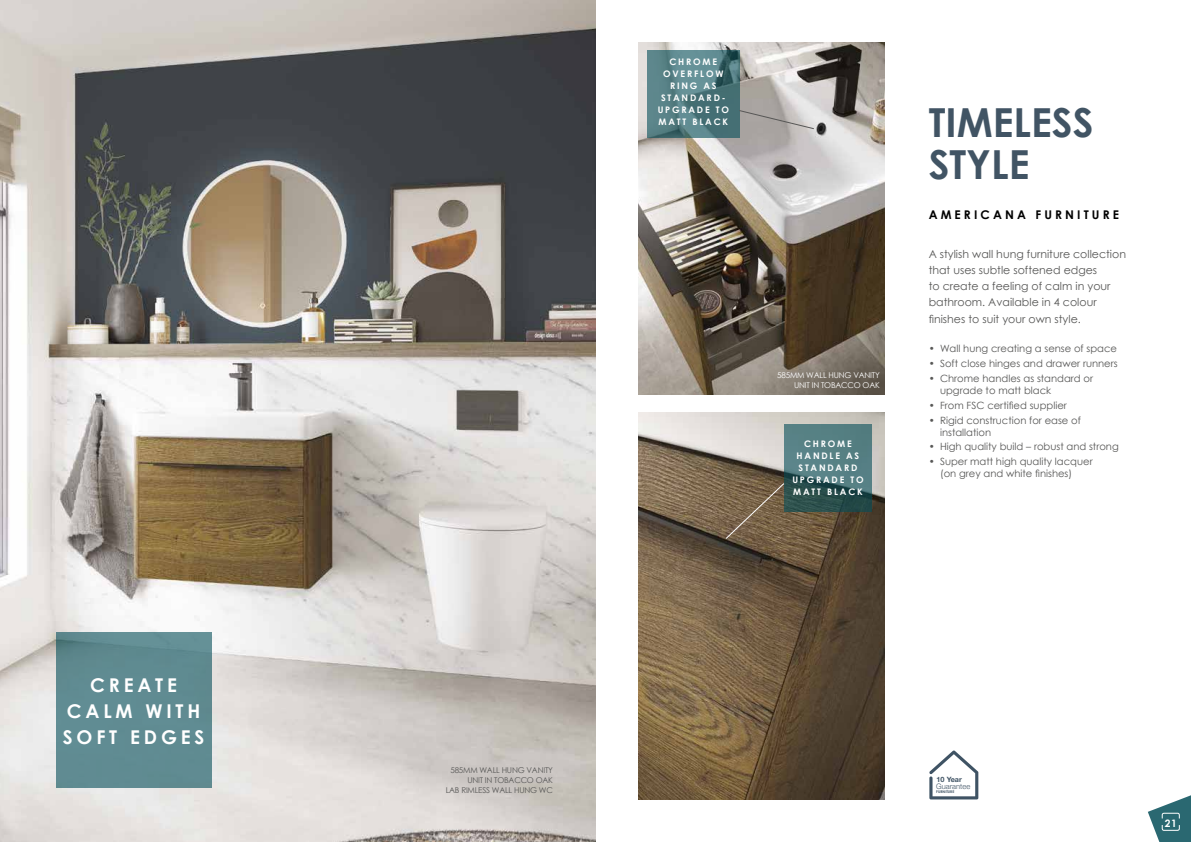
<style>
.page{position:relative;width:1191px;height:842px;background:#fff}
.page>*{position:absolute;margin:0;border:0;box-sizing:border-box;transform-origin:0 0}
.t1{font:700 40px/42px "Century Gothic";color:#415464}
.t2{font:700 19px/26px "Century Gothic";letter-spacing:.2em;color:#fff;text-align:center}
.t3{font:700 12px "Century Gothic";letter-spacing:.26em;color:#000}
.t4{font:11px/16px "Century Gothic";color:#575756}
.t5{font:700 10.2px "Century Gothic";color:#fff}
.t6{font:10px/12px "Century Gothic";color:#575756}
.t7{font:700 9px/12px "Century Gothic";letter-spacing:.2em;color:#fff;text-align:center}
.t8{font:8px/10px "Century Gothic";letter-spacing:-.025em;color:#575756;text-align:right}
.t9{font:8px/10px "Century Gothic";letter-spacing:-.025em;color:#fff;text-align:right}
.t10{font:300 7.5px "Helvetica Neue";letter-spacing:.01em;color:#3f5364}
.t11{font:700 7.2px "Helvetica Neue";letter-spacing:.01em;color:#3f5364}
.t12{font:700 3.7px "Century Gothic";color:#3f5364}
</style>
<div class="page">
<img style="left:0;top:0;width:595px;height:842px">
<div style="left:56px;top:632px;width:155px;height:155px;background:#608b92"></div>
<img style="left:638px;top:43px;width:246px;height:351px">
<img style="left:638px;top:412px;width:246px;height:387px">
<svg style="left:784px;top:424px;width:88px;height:88px;background:#456e70"></svg>
<svg style="left:647px;top:50px;width:92px;height:88px;background:#527d82"></svg>
<svg style="left:739px;top:110px;width:75px;height:19px"></svg>
<svg style="left:725px;top:483px;width:59px;height:56px;background:#7c674e"></svg>
<svg style="left:929px;top:750px;width:49px;height:49px"></svg>
<svg style="left:1148px;top:795px;width:43px;height:47px"></svg>
<h2 class="t2" style="left:63px;top:671px;width:143px">CREATE<br>CALM WITH<br>SOFT EDGES</h2>
<p class="t7" style="left:657px;top:56px;width:73px">CHROME<br>OVERFLOW<br>RING AS<br>STANDARD-<br>UPGRADE TO<br>MATT BLACK</p>
<p class="t9" style="left:777px;top:370px;width:104px">585MM WALL HUNG VANITY<br>UNIT IN TOBACCO OAK</p>
<p class="t7" style="left:792px;top:437px;width:73px">CHROME<br>HANDLE AS<br>STANDARD<br>UPGRADE TO<br>MATT BLACK</p>
<h1 class="t1" style="left:928px;top:100px;width:166px">TIMELESS<br>STYLE</h1>
<p class="t3" style="left:928px;top:206px;width:192px">AMERICANA FURNITURE</p>
<p class="t4" style="left:928px;top:246px;width:199px">A stylish wall hung furniture collection that uses subtle softened edges<br>to create a feeling of calm in your bathroom. Available in 4 colour</p>
<p class="t4" style="left:928px;top:311px;width:154px">finishes to suit your own style.</p>
<p class="t6" style="left:928px;top:342px;width:190px">• Wall hung creating a sense of space</p>
<p class="t6" style="left:928px;top:357px;width:190px">• Soft close hinges and drawer runners</p>
<p class="t6" style="left:940px;top:372px;width:155px;text-indent:-11px">• Chrome handles as standard or upgrade to matt black</p>
<p class="t6" style="left:928px;top:399px;width:140px">• From FSC certified supplier</p>
<p class="t6" style="left:940px;top:414px;width:142px;text-indent:-11px">• Rigid construction for ease of installation</p>
<p class="t6" style="left:928px;top:441px;width:192px">• High quality build – robust and strong</p>
<p class="t6" style="left:940px;top:455px;width:154px;text-indent:-11px">• Super matt high quality lacquer (on grey and white finishes)</p>
<p class="t8" style="left:446px;top:765px;width:109px">585MM WALL HUNG VANITY<br>UNIT IN TOBACCO OAK<br>LAB RIMLESS WALL HUNG WC</p>
<p class="t11" style="left:936px;top:774px;width:27px">10 Year</p>
<p class="t10" style="left:936px;top:780px;width:36px">Guarantee</p>
<p class="t12" style="left:936px;top:789px;width:20px">FURNITURE</p>
<p class="t5" style="left:1164px;top:815px;width:13px">21</p>
</div>
